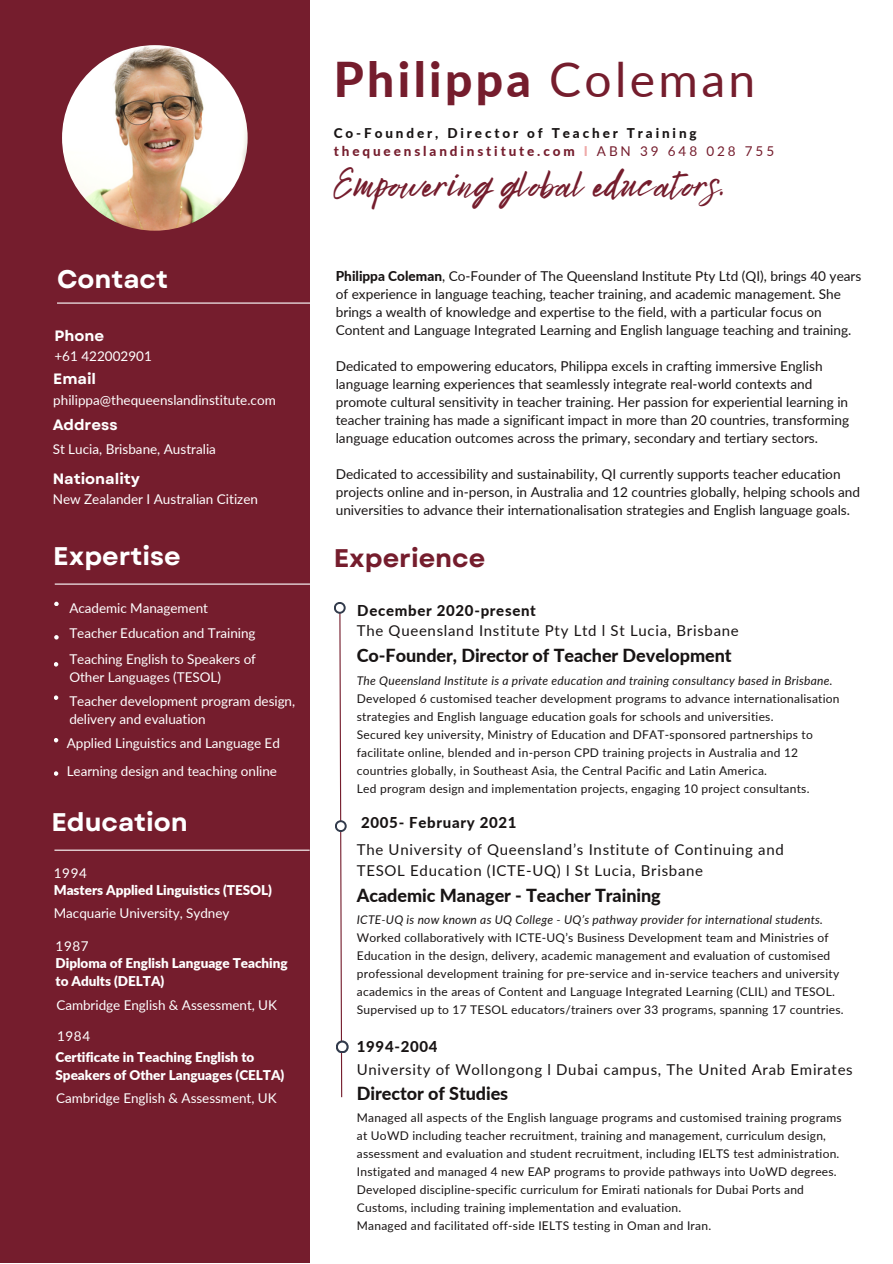
<style>
.page{position:relative;width:893px;height:1264px;background:#fff}
.page>*{position:absolute;margin:0;border:0;box-sizing:border-box;transform-origin:0 0}
.t1{font:800 48px "Lato";letter-spacing:.07em;color:#751d2d}
.t2{font:41.1px "Bright Sunshine";color:#751d2d}
.t3{font:700 25.5px "Garet";color:#fff}
.t4{font:700 25.5px "Garet";color:#751d2d}
.t5{font:800 18px "Lato";letter-spacing:-.005em;color:#181414}
.t6{font:15px/21.3px "Lato";letter-spacing:.045em;color:#181414}
.t7{font:800 15px "Lato";letter-spacing:.045em;color:#181414}
.t8{font:700 15px "Garet";color:#fff}
.t9{font:13.65px/18px "Lato";color:#181414}
.t10{font:13.5px/18px "Lato";letter-spacing:-.005em;color:#fff}
.t11{font:900 13.5px/18px "Lato";letter-spacing:-.005em;color:#fff}
.t12{font:800 13.5px "Lato";letter-spacing:.215em;color:#751d2d}
.t13{font:800 13.5px "Lato";letter-spacing:.215em;color:#181414}
.t14{font:12px/18px "Lato";letter-spacing:.02em;color:#181414}
.t15{font:italic 12px "Lato";letter-spacing:.02em;color:#181414}
.s1{font-weight:400}
.s2{color:#efaaa9}
.s3{font-weight:800}
</style>
<div class="page">
<div style="left:0;top:0;width:309px;height:1262px;background:#751d2d"></div>
<hr style="left:57px;top:302px;width:255px;height:1px;background:#fff">
<hr style="left:54px;top:849px;width:255px;height:1px;background:#fff">
<svg style="left:339px;top:612px;width:4px;height:486px"></svg>
<svg style="left:334px;top:602px;width:11px;height:11px"></svg>
<div style="left:336px;top:604px;width:7px;height:7px;background:#fff;border-radius:50%"></div>
<svg style="left:335px;top:820px;width:11px;height:12px"></svg>
<div style="left:337px;top:822px;width:8px;height:8px;background:#fff;border-radius:50%"></div>
<img style="left:62px;top:45px;width:185px;height:186px;border-radius:50%">
<hr style="left:55px;top:583px;width:255px;height:1px;background:#fff">
<svg style="left:336px;top:1040px;width:12px;height:13px"></svg>
<div style="left:338px;top:1042px;width:8px;height:9px;background:#fff;border-radius:50%"></div>
<svg style="left:54px;top:601px;width:5px;height:5px"></svg>
<svg style="left:54px;top:635px;width:5px;height:4px"></svg>
<svg style="left:54px;top:662px;width:4px;height:4px"></svg>
<svg style="left:54px;top:695px;width:4px;height:5px"></svg>
<svg style="left:54px;top:738px;width:4px;height:4px"></svg>
<svg style="left:54px;top:771px;width:4px;height:4px"></svg>
<p class="t3" style="left:57px;top:261px;width:112px">Contact</p>
<p class="t8" style="left:54px;top:325px;width:51px">Phone</p>
<p class="t10" style="left:54px;top:346px;width:99px">+61 422002901</p>
<p class="t8" style="left:53px;top:368px;width:44px">Email</p>
<p class="t10" style="left:53px;top:391px;width:224px">philippa@thequeenslandinstitute.com</p>
<p class="t8" style="left:53px;top:414px;width:66px">Address</p>
<p class="t10" style="left:53px;top:440px;width:165px">St Lucia, Brisbane, Australia</p>
<p class="t8" style="left:53px;top:467px;width:89px">Nationality</p>
<p class="t10" style="left:53px;top:489px;width:207px">New Zealander I Australian Citizen</p>
<p class="t3" style="left:53px;top:538px;width:129px">Expertise</p>
<p class="t10" style="left:69px;top:598px;width:140px">Academic Management</p>
<p class="t10" style="left:69px;top:624px;width:188px">Teacher Education and Training</p>
<p class="t10" style="left:69px;top:649px;width:188px">Teaching English to Speakers of<br>Other Languages (TESOL)</p>
<p class="t10" style="left:69px;top:691px;width:227px">Teacher development program design, delivery and evaluation</p>
<p class="t10" style="left:67px;top:734px;width:215px">Applied Linguistics and Language Ed</p>
<p class="t10" style="left:67px;top:761px;width:212px">Learning design and teaching online</p>
<p class="t3" style="left:51px;top:803px;width:138px">Education</p>
<p class="t10" style="left:54px;top:863px;width:35px">1994</p>
<p class="t11" style="left:54px;top:880px;width:220px">Masters Applied Linguistics (TESOL)</p>
<p class="t10" style="left:54px;top:903px;width:177px">Macquarie University, Sydney</p>
<p class="t10" style="left:56px;top:936px;width:35px">1987</p>
<p class="t11" style="left:56px;top:953px;width:234px">Diploma of English Language Teaching to Adults (DELTA)</p>
<p class="t10" style="left:56px;top:995px;width:222px">Cambridge English &amp; Assessment, UK</p>
<p class="t10" style="left:57px;top:1026px;width:35px">1984</p>
<p class="t11" style="left:56px;top:1047px;width:230px">Certificate in Teaching English to<br>Speakers of Other Languages (CELTA)</p>
<p class="t10" style="left:56px;top:1089px;width:222px">Cambridge English &amp; Assessment, UK</p>
<p class="t1" style="left:334px;top:50px;width:423px">Philippa <span class="s1">Coleman</span></p>
<p class="t13" style="left:334px;top:125px;width:364px">Co-Founder, Director of Teacher Training</p>
<p class="t12" style="left:334px;top:143px;width:442px">thequeenslandinstitute.com <span class="s2">I</span> <span class="s1">ABN 39 648 028 755</span></p>
<p class="t2" style="left:334px;top:151px;width:391px">Empowering global educators.</p>
<p class="t9" style="left:336px;top:267px;width:527px"><span class="s3">Philippa Coleman</span>, Co-Founder of The Queensland Institute Pty Ltd (QI), brings 40 years of experience in language teaching, teacher training, and academic management. She brings a wealth of knowledge and expertise to the field, with a particular focus on Content and Language Integrated Learning and English language teaching and training.</p>
<p class="t9" style="left:336px;top:357px;width:515px">Dedicated to empowering educators, Philippa excels in crafting immersive English language learning experiences that seamlessly integrate real-world contexts and promote cultural sensitivity in teacher training. Her passion for experiential learning in teacher training has made a significant impact in more than 20 countries, transforming language education outcomes across the primary, secondary and tertiary sectors.</p>
<p class="t9" style="left:336px;top:465px;width:526px">Dedicated to accessibility and sustainability, QI currently supports teacher education projects online and in-person, in Australia and 12 countries globally, helping schools and universities to advance their internationalisation strategies and English language goals.</p>
<p class="t4" style="left:334px;top:540px;width:153px">Experience</p>
<p class="t7" style="left:357px;top:601px;width:180px">December 2020-present</p>
<p class="t6" style="left:357px;top:619px;width:383px">The Queensland Institute Pty Ltd l St Lucia, Brisbane</p>
<p class="t5" style="left:357px;top:644px;width:376px">Co-Founder, Director of Teacher Development</p>
<p class="t15" style="left:357px;top:673px;width:477px">The Queensland Institute is a private education and training consultancy based in Brisbane.</p>
<p class="t14" style="left:357px;top:689px;width:484px">Developed 6 customised teacher development programs to advance internationalisation strategies and English language education goals for schools and universities.</p>
<p class="t14" style="left:357px;top:725px;width:457px">Secured key university, Ministry of Education and DFAT-sponsored partnerships to facilitate online, blended and in-person CPD training projects in Australia and 12 countries globally, in Southeast Asia, the Central Pacific and Latin America.</p>
<p class="t14" style="left:357px;top:779px;width:454px">Led program design and implementation projects, engaging 10 project consultants.</p>
<p class="t7" style="left:361px;top:813px;width:157px">2005- February 2021</p>
<p class="t6" style="left:357px;top:838px;width:428px">The University of Queensland’s Institute of Continuing and<br>TESOL Education (ICTE-UQ) l St Lucia, Brisbane</p>
<p class="t5" style="left:357px;top:884px;width:305px">Academic Manager - Teacher Training</p>
<p class="t15" style="left:357px;top:912px;width:467px">ICTE-UQ is now known as UQ College - UQ’s pathway provider for international students.</p>
<p class="t14" style="left:357px;top:928px;width:484px">Worked collaboratively with ICTE-UQ’s Business Development team and Ministries of Education in the design, delivery, academic management and evaluation of customised professional development training for pre-service and in-service teachers and university academics in the areas of Content and Language Integrated Learning (CLIL) and TESOL.</p>
<p class="t14" style="left:357px;top:1000px;width:488px">Supervised up to 17 TESOL educators/trainers over 33 programs, spanning 17 countries.</p>
<p class="t7" style="left:357px;top:1037px;width:82px">1994-2004</p>
<p class="t6" style="left:357px;top:1058px;width:497px">University of Wollongong l Dubai campus, The United Arab Emirates</p>
<p class="t5" style="left:357px;top:1081px;width:153px">Director of Studies</p>
<p class="t14" style="left:357px;top:1108px;width:486px">Managed all aspects of the English language programs and customised training programs at UoWD including teacher recruitment, training and management, curriculum design, assessment and evaluation and student recruitment, including IELTS test administration.</p>
<p class="t14" style="left:357px;top:1162px;width:481px">Instigated and managed 4 new EAP programs to provide pathways into UoWD degrees.</p>
<p class="t14" style="left:357px;top:1180px;width:448px">Developed discipline-specific curriculum for Emirati nationals for Dubai Ports and<br>Customs, including training implementation and evaluation.</p>
<p class="t14" style="left:357px;top:1216px;width:356px">Managed and facilitated off-side IELTS testing in Oman and Iran.</p>
</div>
